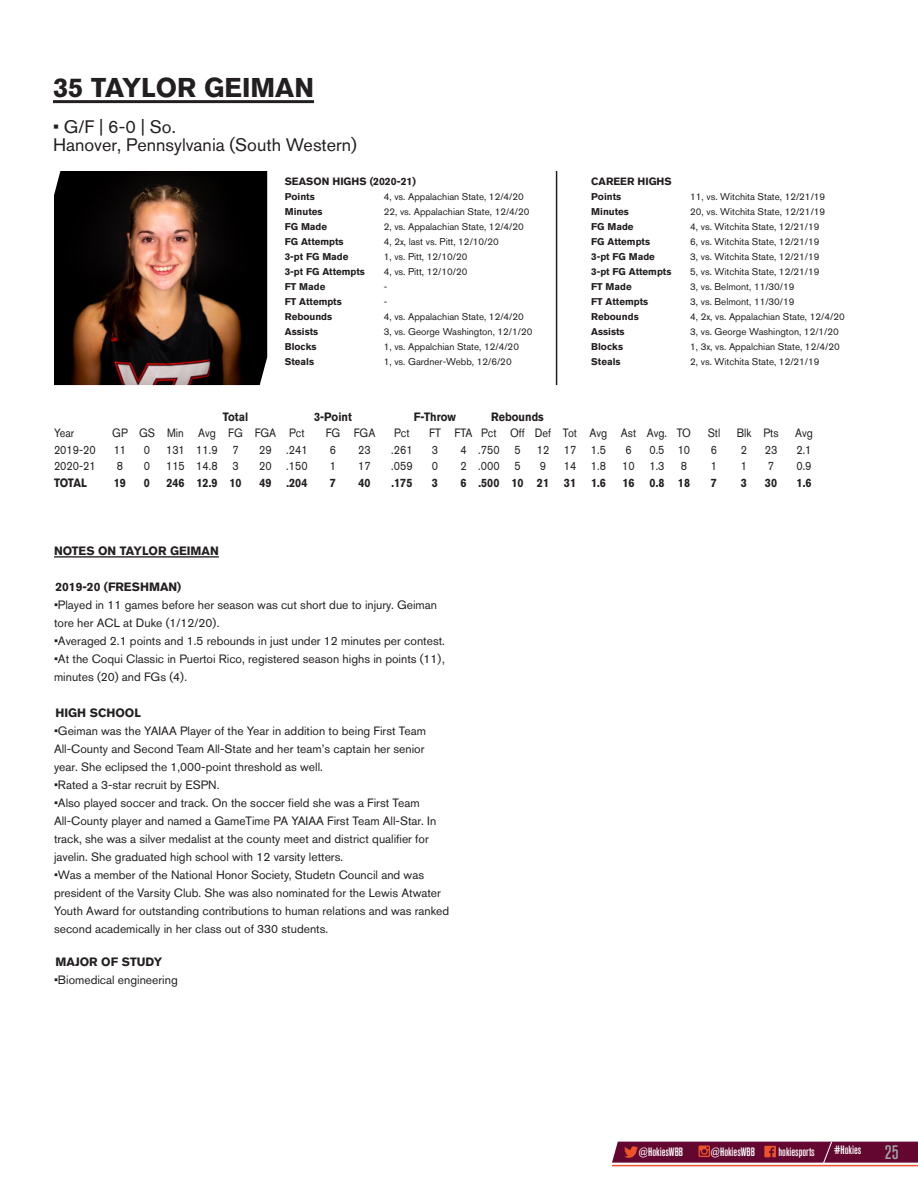
<style>
.page{position:relative;width:918px;height:1188px;background:#fff}
.page>*{position:absolute;margin:0;border:0;box-sizing:border-box;transform-origin:0 0}
.t1{font:700 27px "Akzidenz Grotesk BQ";color:#231f20}
.t2{font:500 condensed 19.5px "Akzidenz Grotesk BQ";color:#a2a5aa}
.t3{font:18px "Akzidenz Grotesk BQ";color:#231f20}
.t4{font:12px/18px "Akzidenz Grotesk BQ";color:#231f20}
.t5{font:12px "Akzidenz Grotesk BQ";color:#231f20;scale:.9 1}
.Box_ind_stats{font:700 12px "Akzidenz Grotesk BQ";color:#231f20;scale:.9 1}
.Box_ind_stats-2{font:700 12px "Akzidenz Grotesk BQ";color:#231f20}
.t6{font:500 condensed 12px "Akzidenz Grotesk BQ";color:#fff}
.t7{font:700 10.5px "Akzidenz Grotesk BQ";color:#231f20}
.t8{font:9.75px "Akzidenz Grotesk BQ";color:#231f20}
.t9{font:700 9.75px "Akzidenz Grotesk BQ";color:#231f20}
</style>
<div class="page">
<svg style="left:612px;top:1141px;width:306px;height:25px;background:#812b49"></svg>
<hr style="left:53px;top:100px;width:261px;height:3px;background:#231f20">
<img style="left:54px;top:171px;width:213px;height:214px">
<hr style="left:556px;top:171px;width:1px;height:214px;background:#231f20">
<hr style="left:54px;top:556px;width:165px;height:2px;background:#231f20">
<p class="t1" style="left:53px;top:72px;width:263px">35 TAYLOR GEIMAN</p>
<p class="t3" style="left:53px;top:116px;width:122px">• G/F | 6-0 | So.</p>
<p class="t3" style="left:53px;top:134px;width:306px">Hanover, Pennsylvania (South Western)</p>
<p class="t7" style="left:285px;top:176px;width:133px">SEASON HIGHS (2020-21)</p>
<p class="t9" style="left:285px;top:191px;width:32px">Points</p>
<p class="t8" style="left:384px;top:191px;width:142px">4, vs. Appalachian State, 12/4/20</p>
<p class="t9" style="left:285px;top:206px;width:39px">Minutes</p>
<p class="t8" style="left:384px;top:206px;width:147px">22, vs. Appalachian State, 12/4/20</p>
<p class="t9" style="left:285px;top:221px;width:44px">FG Made</p>
<p class="t8" style="left:384px;top:221px;width:142px">2, vs. Appalachian State, 12/4/20</p>
<p class="t9" style="left:285px;top:236px;width:60px">FG Attempts</p>
<p class="t8" style="left:384px;top:236px;width:117px">4, 2x, last vs. Pitt, 12/10/20</p>
<p class="t9" style="left:285px;top:251px;width:65px">3-pt FG Made</p>
<p class="t8" style="left:384px;top:251px;width:85px">1, vs. Pitt, 12/10/20</p>
<p class="t9" style="left:285px;top:266px;width:82px">3-pt FG Attempts</p>
<p class="t8" style="left:384px;top:266px;width:85px">4, vs. Pitt, 12/10/20</p>
<p class="t9" style="left:285px;top:281px;width:42px">FT Made</p>
<p class="t8" style="left:384px;top:281px;width:5px">-</p>
<p class="t9" style="left:285px;top:296px;width:59px">FT Attempts</p>
<p class="t8" style="left:384px;top:296px;width:5px">-</p>
<p class="t9" style="left:285px;top:311px;width:49px">Rebounds</p>
<p class="t8" style="left:384px;top:311px;width:142px">4, vs. Appalachian State, 12/4/20</p>
<p class="t9" style="left:285px;top:326px;width:35px">Assists</p>
<p class="t8" style="left:384px;top:326px;width:150px">3, vs. George Washington, 12/1/20</p>
<p class="t9" style="left:285px;top:341px;width:33px">Blocks</p>
<p class="t8" style="left:384px;top:341px;width:137px">1, vs. Appalchian State, 12/4/20</p>
<p class="t9" style="left:285px;top:356px;width:31px">Steals</p>
<p class="t8" style="left:384px;top:356px;width:129px">1, vs. Gardner-Webb, 12/6/20</p>
<p class="Box_ind_stats" style="left:223px;top:410px;width:30px">Total</p>
<p class="Box_ind_stats" style="left:314px;top:410px;width:44px">3-Point</p>
<p class="Box_ind_stats" style="left:414px;top:410px;width:48px">F-Throw</p>
<p class="Box_ind_stats" style="left:491px;top:410px;width:60px">Rebounds</p>
<p class="t7" style="left:591px;top:176px;width:82px">CAREER HIGHS</p>
<p class="t9" style="left:591px;top:191px;width:32px">Points</p>
<p class="t8" style="left:690px;top:191px;width:137px">11, vs. Witchita State, 12/21/19</p>
<p class="t9" style="left:591px;top:206px;width:39px">Minutes</p>
<p class="t8" style="left:690px;top:206px;width:137px">20, vs. Witchita State, 12/21/19</p>
<p class="t9" style="left:591px;top:221px;width:44px">FG Made</p>
<p class="t8" style="left:690px;top:221px;width:131px">4, vs. Witchita State, 12/21/19</p>
<p class="t9" style="left:591px;top:236px;width:60px">FG Attempts</p>
<p class="t8" style="left:690px;top:236px;width:131px">6, vs. Witchita State, 12/21/19</p>
<p class="t9" style="left:591px;top:251px;width:65px">3-pt FG Made</p>
<p class="t8" style="left:690px;top:251px;width:131px">3, vs. Witchita State, 12/21/19</p>
<p class="t9" style="left:591px;top:266px;width:82px">3-pt FG Attempts</p>
<p class="t8" style="left:690px;top:266px;width:131px">5, vs. Witchita State, 12/21/19</p>
<p class="t9" style="left:591px;top:281px;width:42px">FT Made</p>
<p class="t8" style="left:690px;top:281px;width:106px">3, vs. Belmont, 11/30/19</p>
<p class="t9" style="left:591px;top:296px;width:59px">FT Attempts</p>
<p class="t8" style="left:690px;top:296px;width:106px">3, vs. Belmont, 11/30/19</p>
<p class="t9" style="left:591px;top:311px;width:49px">Rebounds</p>
<p class="t8" style="left:690px;top:311px;width:156px">4, 2x, vs. Appalachian State, 12/4/20</p>
<p class="t9" style="left:591px;top:326px;width:35px">Assists</p>
<p class="t8" style="left:690px;top:326px;width:150px">3, vs. George Washington, 12/1/20</p>
<p class="t9" style="left:591px;top:341px;width:33px">Blocks</p>
<p class="t8" style="left:690px;top:341px;width:151px">1, 3x, vs. Appalchian State, 12/4/20</p>
<p class="t9" style="left:591px;top:356px;width:31px">Steals</p>
<p class="t8" style="left:690px;top:356px;width:131px">2, vs. Witchita State, 12/21/19</p>
<p class="t5" style="left:54px;top:426px;width:24px">Year</p>
<p class="t5" style="left:112px;top:426px;width:215px">GP GS Min Avg FG FGA Pct</p>
<p class="t5" style="left:326px;top:426px;width:57px">FG FGA</p>
<p class="t5" style="left:394px;top:426px;width:19px">Pct</p>
<p class="t5" style="left:429px;top:426px;width:292px">FT FTA Pct Off Def Tot Avg Ast Avg. TO</p>
<p class="t5" style="left:708px;top:426px;width:16px">Stl</p>
<p class="t5" style="left:737px;top:426px;width:48px">Blk Pts</p>
<p class="t5" style="left:795px;top:426px;width:21px">Avg</p>
<p class="t5" style="left:54px;top:443px;width:48px">2019-20</p>
<p class="t5" style="left:114px;top:443px;width:15px">11</p>
<p class="t5" style="left:144px;top:443px;width:8px">0</p>
<p class="t5" style="left:166px;top:443px;width:82px">131 11.9 7</p>
<p class="t5" style="left:259px;top:443px;width:55px">29 .241</p>
<p class="t5" style="left:330px;top:443px;width:8px">6</p>
<p class="t5" style="left:358px;top:443px;width:62px">23 .261</p>
<p class="t5" style="left:432px;top:443px;width:8px">3</p>
<p class="t5" style="left:460px;top:443px;width:68px">4 .750 5</p>
<p class="t5" style="left:537px;top:443px;width:79px">12 17 1.5</p>
<p class="t5" style="left:625px;top:443px;width:8px">6</p>
<p class="t5" style="left:649px;top:443px;width:47px">0.5 10</p>
<p class="t5" style="left:711px;top:443px;width:8px">6</p>
<p class="t5" style="left:741px;top:443px;width:8px">2</p>
<p class="t5" style="left:765px;top:443px;width:15px">23</p>
<p class="t5" style="left:796px;top:443px;width:18px">2.1</p>
<p class="t5" style="left:54px;top:459px;width:48px">2020-21</p>
<p class="t5" style="left:117px;top:459px;width:8px">8</p>
<p class="t5" style="left:144px;top:459px;width:8px">0</p>
<p class="t5" style="left:166px;top:459px;width:82px">115 14.8 3</p>
<p class="t5" style="left:259px;top:459px;width:55px">20 . 150</p>
<p class="t5" style="left:330px;top:459px;width:8px">1</p>
<p class="t5" style="left:358px;top:459px;width:62px">17 .059</p>
<p class="t5" style="left:432px;top:459px;width:8px">0</p>
<p class="t5" style="left:460px;top:459px;width:68px">2 .000 5</p>
<p class="t5" style="left:540px;top:459px;width:8px">9</p>
<p class="t5" style="left:564px;top:459px;width:49px">14 1.8</p>
<p class="t5" style="left:622px;top:459px;width:49px">10 1.3</p>
<p class="t5" style="left:681px;top:459px;width:8px">8</p>
<p class="t5" style="left:711px;top:459px;width:8px">1</p>
<p class="t5" style="left:741px;top:459px;width:8px">1</p>
<p class="t5" style="left:768px;top:459px;width:8px">7</p>
<p class="t5" style="left:796px;top:459px;width:18px">0.9</p>
<p class="Box_ind_stats" style="left:54px;top:476px;width:38px">TOTAL</p>
<p class="Box_ind_stats" style="left:114px;top:476px;width:15px">19</p>
<p class="Box_ind_stats" style="left:144px;top:476px;width:8px">0</p>
<p class="Box_ind_stats" style="left:166px;top:476px;width:85px">246 12.9 10</p>
<p class="Box_ind_stats" style="left:259px;top:476px;width:55px">49 .204</p>
<p class="Box_ind_stats" style="left:330px;top:476px;width:8px">7</p>
<p class="Box_ind_stats" style="left:358px;top:476px;width:15px">40</p>
<p class="Box_ind_stats" style="left:392px;top:476px;width:25px">.175</p>
<p class="Box_ind_stats" style="left:432px;top:476px;width:8px">3</p>
<p class="Box_ind_stats" style="left:460px;top:476px;width:130px">6 .500 10 21 31</p>
<p class="Box_ind_stats" style="left:591px;top:476px;width:18px">1.6</p>
<p class="Box_ind_stats" style="left:622px;top:476px;width:15px">16</p>
<p class="Box_ind_stats" style="left:650px;top:476px;width:46px">0.8 18</p>
<p class="Box_ind_stats" style="left:711px;top:476px;width:8px">7</p>
<p class="Box_ind_stats" style="left:741px;top:476px;width:8px">3</p>
<p class="Box_ind_stats" style="left:765px;top:476px;width:15px">30</p>
<p class="Box_ind_stats" style="left:797px;top:476px;width:18px">1.6</p>
<p class="Box_ind_stats-2" style="left:54px;top:544px;width:166px">NOTES ON TAYLOR GEIMAN</p>
<p class="Box_ind_stats-2" style="left:56px;top:580px;width:127px">2019-20 (FRESHMAN)</p>
<p class="t4" style="left:54px;top:596px;width:385px">•Played in 11 games before her season was cut short due to injury. Geiman tore her ACL at Duke (1/12/20).</p>
<p class="t4" style="left:54px;top:632px;width:391px">•Averaged 2.1 points and 1.5 rebounds in just under 12 minutes per contest.</p>
<p class="t4" style="left:54px;top:650px;width:392px">•At the Coqui Classic in Puertoi Rico, registered season highs in points (11), minutes (20) and FGs (4).</p>
<p class="Box_ind_stats-2" style="left:56px;top:706px;width:87px">HIGH SCHOOL</p>
<p class="t4" style="left:54px;top:722px;width:374px">•Geiman was the YAIAA Player of the Year in addition to being First Team<br>All-County and Second Team All-State and her team’s captain her senior year. She eclipsed the 1,000-point threshold as well.</p>
<p class="t4" style="left:54px;top:776px;width:165px">•Rated a 3-star recruit by ESPN.</p>
<p class="t4" style="left:54px;top:794px;width:384px">•Also played soccer and track. On the soccer field she was a First Team All-County player and named a GameTime PA YAIAA First Team All-Star. In track, she was a silver medalist at the county meet and district qualifier for javelin. She graduated high school with 12 varsity letters.</p>
<p class="t4" style="left:54px;top:866px;width:397px">•Was a member of the National Honor Society, Studetn Council and was president of the Varsity Club. She was also nominated for the Lewis Atwater Youth Award for outstanding contributions to human relations and was ranked second academically in her class out of 330 students.</p>
<p class="Box_ind_stats-2" style="left:56px;top:955px;width:108px">MAJOR OF STUDY</p>
<p class="t4" style="left:54px;top:971px;width:125px">•Biomedical engineering</p>
<p class="t6" style="left:639px;top:1145px;width:46px">@HokiesWBB</p>
<p class="t6" style="left:710px;top:1145px;width:46px">@HokiesWBB</p>
<p class="t6" style="left:779px;top:1145px;width:38px">hokiesports</p>
<p class="t6" style="left:834px;top:1144px;width:29px">#Hokies</p>
<h2 class="t2" style="left:885px;top:1141px;width:15px">25</h2>
</div>
